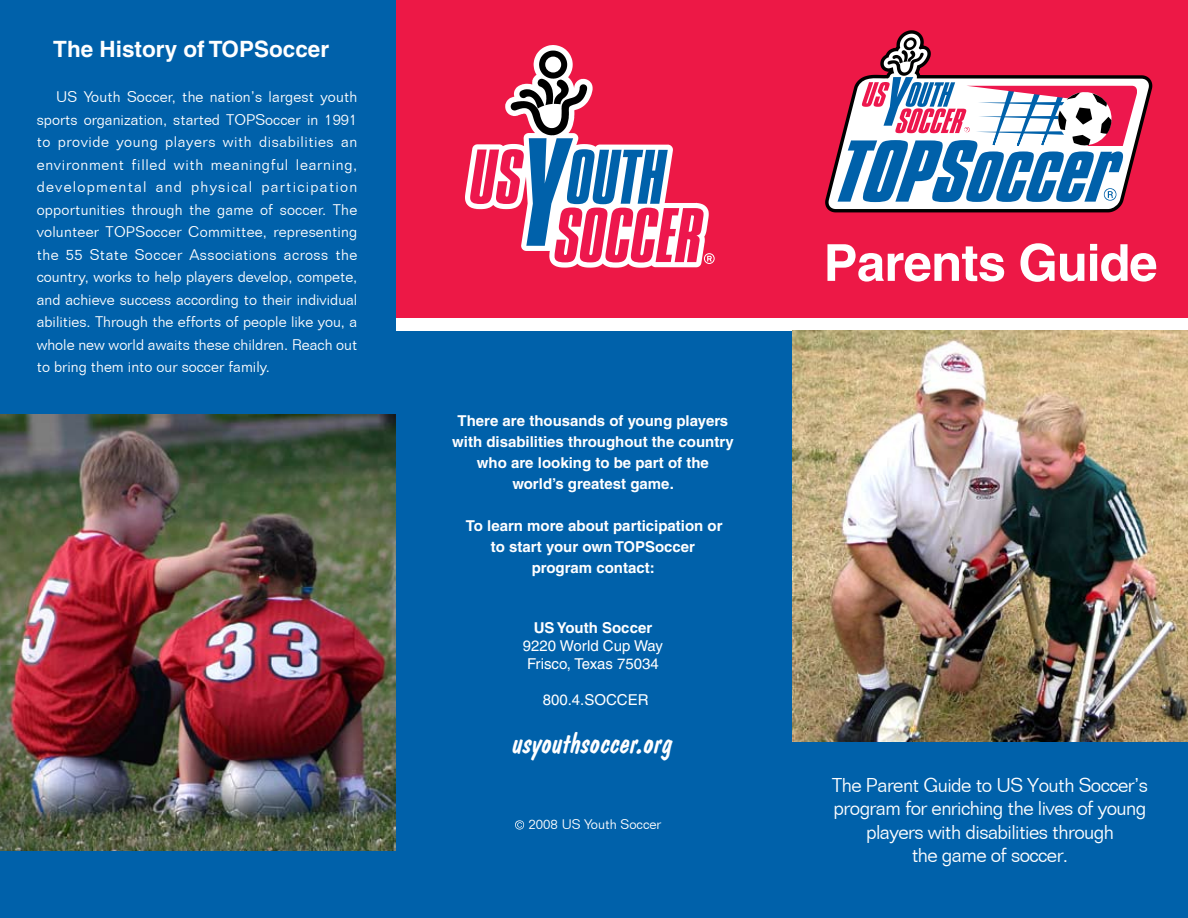
<style>
.page{position:relative;width:1188px;height:918px;background:#fff}
.page>*{position:absolute;margin:0;border:0;box-sizing:border-box;transform-origin:0 0}
.t1{font:700 51px "Helvetica";letter-spacing:-.015em;color:#fff}
.t2{font:30px "Dom Diagonal BT";color:#fff}
.t3{font:700 22.5px "Helvetica";color:#fff}
.t4{font:300 19.5px/23.4px "Folio BT";letter-spacing:-.03em;color:#fff;text-align:center}
.t5{font:300 15px/22.5px "Folio BT";color:#fff;text-align:justify}
.t6{font:700 15px/21px "Helvetica";color:#fff;text-align:center}
.t7{font:15px/18px "Helvetica";color:#fff}
.t8{font:300 13.5px "Folio BT";color:#fff}
</style>
<div class="page">
<div style="left:0;top:0;width:396px;height:324px;background:#0061aa"></div>
<div style="left:0;top:324px;width:1188px;height:594px;background:#0061aa"></div>
<div style="left:396px;top:0;width:792px;height:318px;background:#ed1846"></div>
<div style="left:396px;top:318px;width:792px;height:13px;background:#fff"></div>
<svg style="left:465px;top:45px;width:244px;height:223px;fill:#ed1846"></svg>
<svg style="left:470px;top:51px;width:245px;height:213px"></svg>
<svg style="left:826px;top:30px;width:325px;height:182px"></svg>
<svg style="left:838px;top:37px;width:300px;height:166px"></svg>
<svg style="left:515px;top:820px;width:9px;height:10px"></svg>
<img style="left:793px;top:331px;width:395px;height:410px">
<img style="left:0;top:415px;width:396px;height:435px">
<h3 class="t3" style="left:53px;top:36px;width:277px">The History of TOPSoccer</h3>
<p class="t5" style="left:37px;top:86px;width:322px;text-indent:20px">US Youth Soccer, the nation’s largest youth sports organization, started TOPSoccer in 1991 to provide young players with disabilities an environment filled with meaningful learning, developmental and physical participation opportunities through the game of soccer. The volunteer TOPSoccer Committee, representing the 55 State Soccer Associations across the country, works to help players develop, compete, and achieve success according to their individual abilities. Through the efforts of people like you, a whole new world awaits these children. Reach out to bring them into our soccer family.</p>
<p class="t6" style="left:452px;top:410px;width:283px">There are thousands of young players with disabilities throughout the country who are looking to be part of the world’s greatest game.</p>
<p class="t6" style="left:466px;top:515px;width:258px">To learn more about participation or to start your own TOPSoccer program contact:</p>
<p class="t6" style="left:534px;top:617px;width:120px">US Youth Soccer</p>
<p class="t7" style="left:523px;top:636px;width:142px">9220 World Cup Way<br>Frisco, Texas 75034</p>
<p class="t7" style="left:543px;top:690px;width:107px">800.4.SOCCER</p>
<h2 class="t2" style="left:513px;top:724px;width:162px">usyouthsoccer.org</h2>
<p class="t8" style="left:529px;top:816px;width:134px">2008 US Youth Soccer</p>
<h1 class="t1" style="left:824px;top:232px;width:336px">Parents Guide</h1>
<h3 class="t4" style="left:832px;top:773px;width:318px">The Parent Guide to US Youth Soccer’s program for enriching the lives of young players with disabilities through<br>the game of soccer.</h3>
</div>
